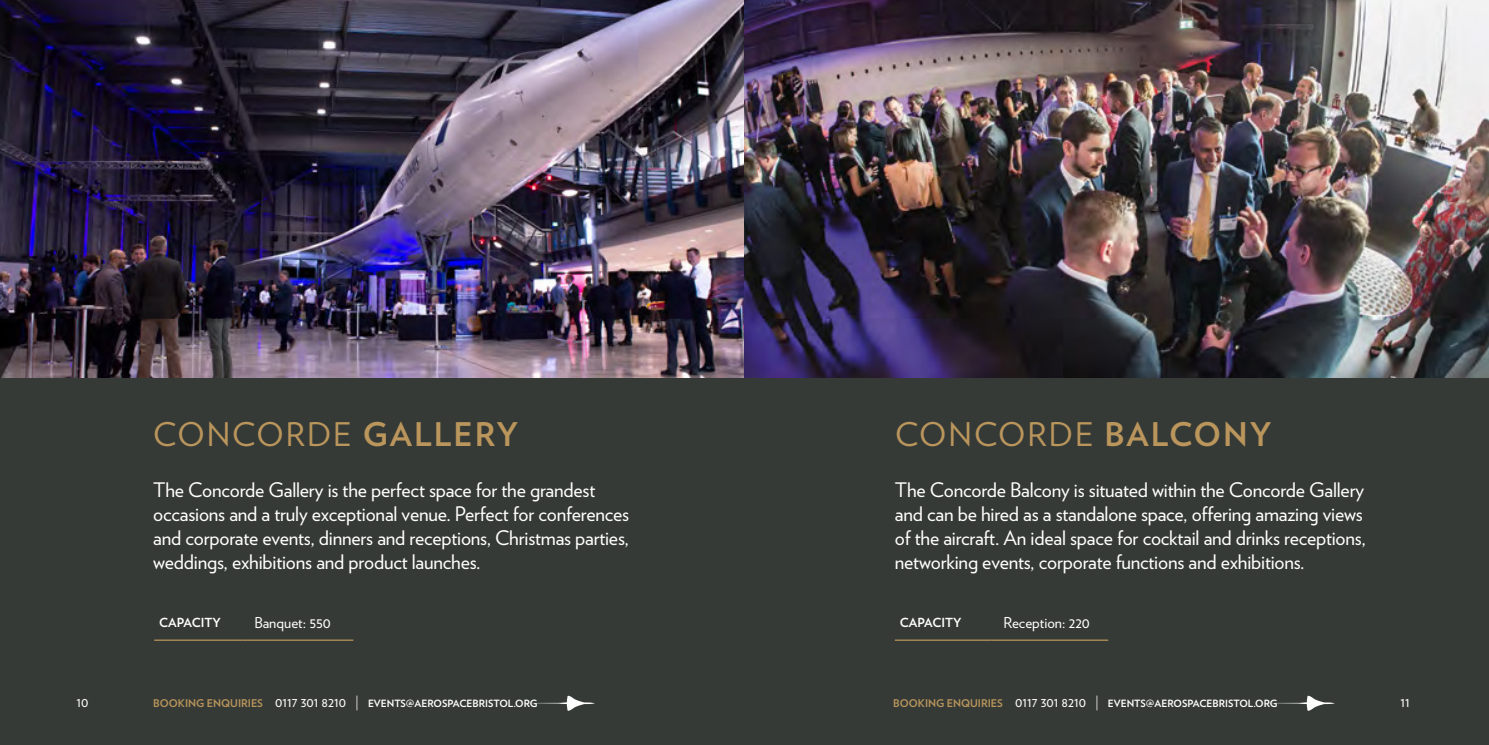
<style>
.page{position:relative;width:1489px;height:745px;background:#fff}
.page>*{position:absolute;margin:0;border:0;box-sizing:border-box;transform-origin:0 0}
.t1{font:32.5px "Verlag";letter-spacing:.06em;color:#ba955c}
.t2{font:20px/24px "Verlag";letter-spacing:-.01em;color:#fff}
.t3{font:15px "Verlag";color:#fff}
.t4{font:13.75px "Verlag";color:#fff}
.t5{font:700 12.5px "Verlag";color:#fff}
.t6{font:700 10px "Verlag";color:#fff}
.s1{font-weight:700}
.s2{font-size:10.62px;color:#ba955c}
.s3{font-weight:400;font-size:13.75px}
.s4{font-weight:300;font-size:15.5px}
</style>
<div class="page">
<div style="left:0;top:0;width:744px;height:744px;background:#353a36"></div>
<img style="left:0;top:0;width:744px;height:377px">
<svg style="left:559px;top:695px;width:36px;height:15px"></svg>
<hr style="left:472px;top:702px;width:96px;height:1px;background:#fff">
<hr style="left:154px;top:639px;width:88px;height:1px;background:#ba955c">
<hr style="left:242px;top:639px;width:111px;height:1px;background:#ba955c">
<img style="left:744px;top:0;width:744px;height:744px">
<svg style="left:1299px;top:695px;width:35px;height:15px"></svg>
<hr style="left:1211px;top:702px;width:96px;height:1px;background:#fff">
<div style="left:988px;top:604px;width:6px;height:35px;background:#353a36"></div>
<div style="left:988px;top:640px;width:6px;height:38px;background:#353a36"></div>
<hr style="left:894px;top:639px;width:97px;height:1px;background:#ba955c">
<hr style="left:991px;top:639px;width:117px;height:1px;background:#ba955c">
<p class="t1" style="left:153px;top:409px;width:366px">CONCORDE <span class="s1">GALLERY</span></p>
<p class="t2" style="left:153px;top:476px;width:477px">The Concorde Gallery is the perfect space for the grandest occasions and a truly exceptional venue. Perfect for conferences and corporate events, dinners and receptions, Christmas parties, weddings, exhibitions and product launches.</p>
<p class="t1" style="left:895px;top:409px;width:378px">CONCORDE <span class="s1">BALCONY</span></p>
<p class="t2" style="left:894px;top:476px;width:472px">The Concorde Balcony is situated within the Concorde Gallery and can be hired as a standalone space, offering amazing views of the aircraft. An ideal space for cocktail and drinks receptions, networking events, corporate functions and exhibitions.</p>
<p class="t5" style="left:159px;top:612px;width:63px">CAPACITY</p>
<p class="t3" style="left:254px;top:611px;width:78px">Banquet: 550</p>
<p class="t5" style="left:899px;top:612px;width:63px">CAPACITY</p>
<p class="t3" style="left:1003px;top:611px;width:88px">Reception: 220</p>
<p class="t4" style="left:77px;top:691px;width:13px">10</p>
<p class="t6" style="left:153px;top:695px;width:386px"><span class="s2">BOOKING ENQUIRIES</span> <span class="s3">0117 301 8210</span> <span class="s4">|</span> EVENTS@AEROSPACEBRISTOL.ORG</p>
<p class="t6" style="left:893px;top:695px;width:386px"><span class="s2">BOOKING ENQUIRIES</span> <span class="s3">0117 301 8210</span> <span class="s4">|</span> EVENTS@AEROSPACEBRISTOL.ORG</p>
<p class="t4" style="left:1400px;top:691px;width:11px">11</p>
</div>
